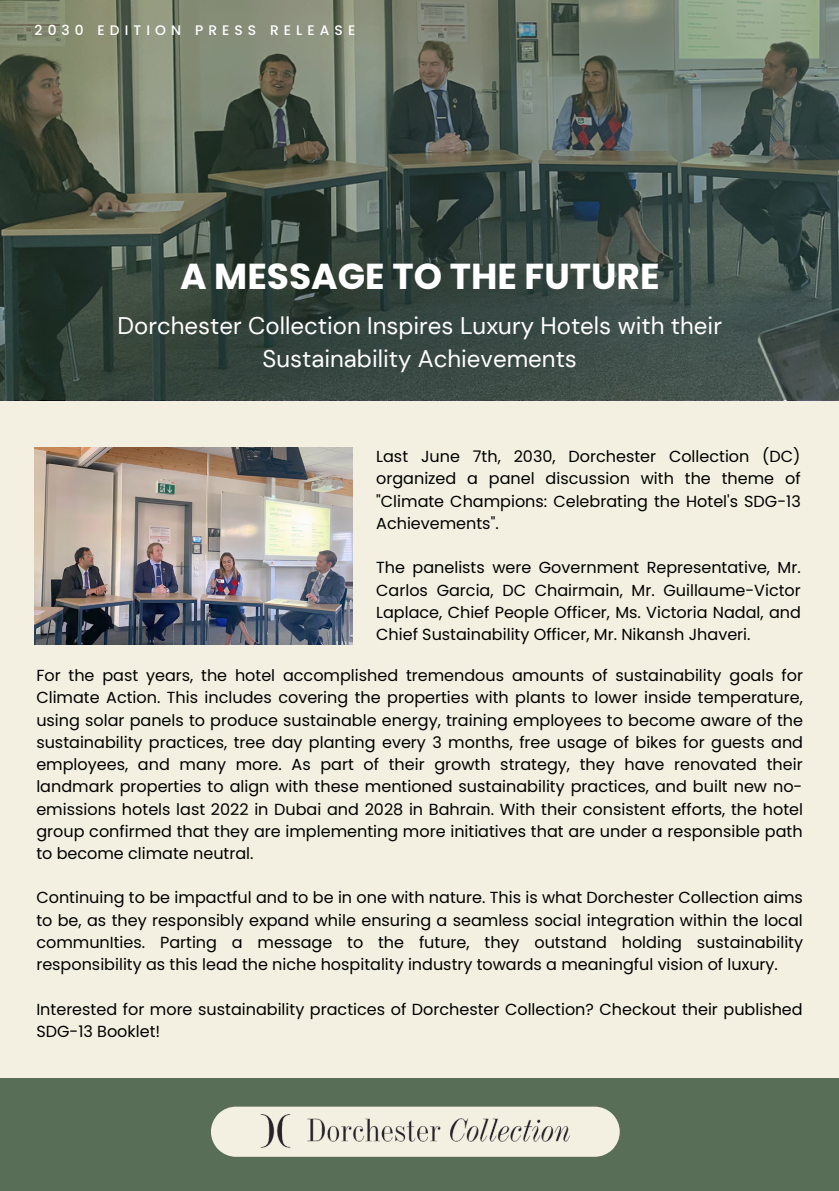
<style>
.page{position:relative;width:839px;height:1191px;background:#fff}
.page>*{position:absolute;margin:0;border:0;box-sizing:border-box;transform-origin:0 0}
.t1{font:700 36px "Poppins";color:#fff}
.t2{font:24px/33px "DM Sans";color:#fff;text-align:center}
.t3{font:16px/22.2px "Poppins";color:#000;text-align:justify}
.t4{font:500 13.8px "Poppins";letter-spacing:.37em;color:#fff}
</style>
<div class="page">
<div style="left:0;top:0;width:838px;height:1191px;background:#f4f0e1"></div>
<img style="left:35px;top:448px;width:317px;height:196px">
<svg style="left:0;top:0;width:838px;height:400px;background:#4e5b51"></svg>
<div style="left:0;top:1079px;width:838px;height:112px;background:#596e57"></div>
<svg style="left:211px;top:1107px;width:408px;height:50px;background:#eae7d8"></svg>
<img style="left:260px;top:1114px;width:310px;height:36px">
<p class="t4" style="left:35px;top:20px;width:322px">2030 EDITION PRESS RELEASE</p>
<p class="t1" style="left:180px;top:251px;width:481px">A MESSAGE TO THE FUTURE</p>
<p class="t2" style="left:117px;top:309px;width:606px">Dorchester Collection Inspires Luxury Hotels with their<br>Sustainability Achievements</p>
<p class="t3" style="left:376px;top:446px;width:426px">Last June 7th, 2030, Dorchester Collection (DC) organized a panel discussion with the theme of "Climate Champions: Celebrating the Hotel's SDG-13<br>Achievements".</p>
<p class="t3" style="left:376px;top:557px;width:426px">The panelists were Government Representative, Mr.<br>Carlos Garcia, DC Chairmain, Mr. Guillaume-Victor Laplace, Chief People Officer, Ms. Victoria Nadal, and Chief Sustainability Officer, Mr. Nikansh Jhaveri.</p>
<p class="t3" style="left:36px;top:665px;width:768px">For the past years, the hotel accomplished tremendous amounts of sustainability goals for Climate Action. This includes covering the properties with plants to lower inside temperature, using solar panels to produce sustainable energy, training employees to become aware of the sustainability practices, tree day planting every 3 months, free usage of bikes for guests and employees, and many more. As part of their growth strategy, they have renovated their landmark properties to align with these mentioned sustainability practices, and built new no&shy;emissions hotels last 2022 in Dubai and 2028 in Bahrain. With their consistent efforts, the hotel group confirmed that they are implementing more initiatives that are under a responsible path to become climate neutral.</p>
<p class="t3" style="left:36px;top:887px;width:768px">Continuing to be impactful and to be in one with nature. This is what Dorchester Collection aims to be, as they responsibly expand while ensuring a seamless social integration within the local communIties. Parting a message to the future, they outstand holding sustainability responsibility as this lead the niche hospitality industry towards a meaningful vision of luxury.</p>
<p class="t3" style="left:36px;top:998px;width:767px">Interested for more sustainability practices of Dorchester Collection? Checkout their published<br>SDG-13 Booklet!</p>
</div>
